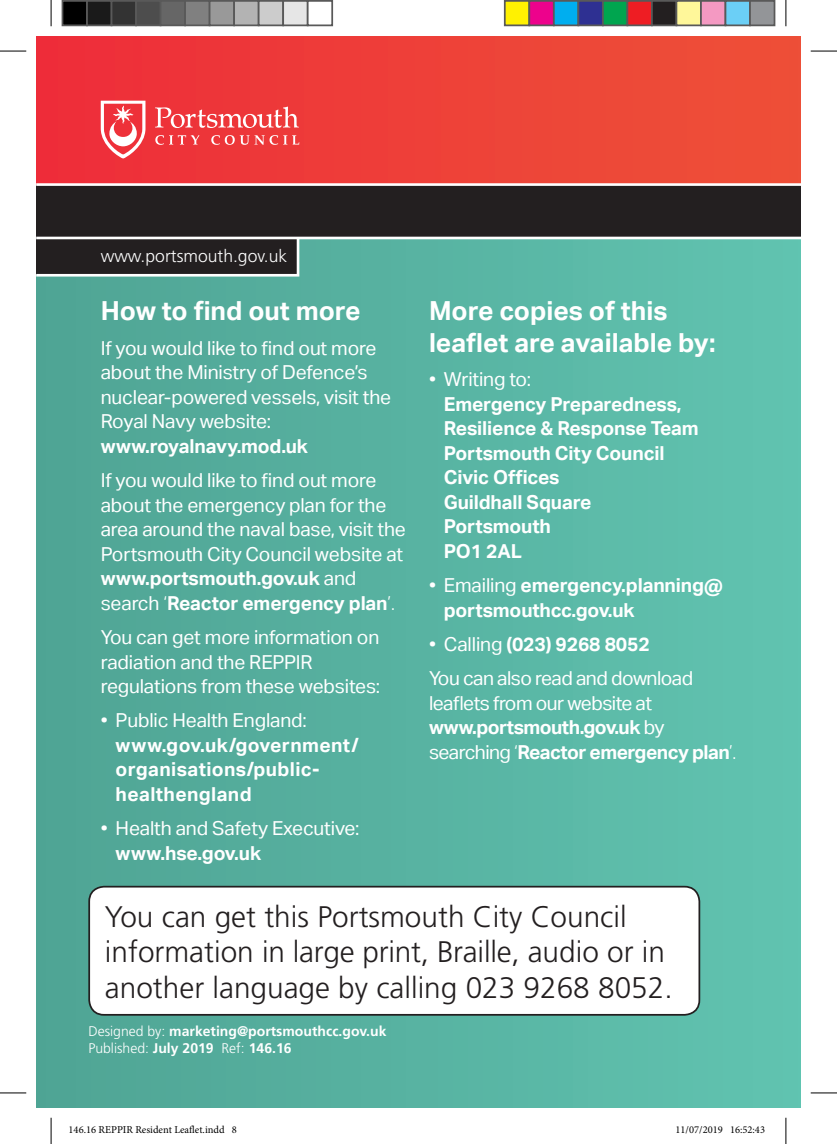
<style>
.page{position:relative;width:837px;height:1144px;background:#fff}
.page>*{position:absolute;margin:0;border:0;box-sizing:border-box;transform-origin:0 0}
.t1{font:300 29.75px/35.7px "Frutiger";color:#231f20}
.Numbered_head{font:700 26.25px/31.5px "Aktiv Grotesk";color:#fff}
._3__Body{font:19.25px/24.5px "Aktiv Grotesk";letter-spacing:-.01em;color:#fff}
.t2{font:700 19.25px/24.5px "Aktiv Grotesk";letter-spacing:-.01em;color:#fff}
._3__Body-2{font:19.25px/24.5px "Aktiv Grotesk";letter-spacing:-.03em;color:#fff}
.t3{font:700 19.25px/24.5px "Aktiv Grotesk";letter-spacing:.02em;color:#fff}
.t4{font:300 17.5px "Frutiger";color:#fff}
.t5{font:700 14px/17.5px "Frutiger";color:#fff}
.t6{font:10.5px "Minion Pro";color:#000}
.s1{font-weight:700}
.s2{font-weight:300}
.s3{font-weight:400}
</style>
<div class="page">
<div style="left:36px;top:189px;width:764px;height:919px;background:linear-gradient(to right,#4fa394,#61c3b0)"></div>
<svg style="left:36px;top:239px;width:263px;height:38px;background:#363334"></svg>
<div style="left:36px;top:36px;width:764px;height:199px;background:linear-gradient(to right,#ee2d3a,#ed5137)"></div>
<div style="left:36px;top:186px;width:764px;height:52px;background:#231f20"></div>
<svg style="left:101px;top:101px;width:44px;height:58px"></svg>
<svg style="left:155px;top:107px;width:143px;height:21px"></svg>
<svg style="left:155px;top:135px;width:44px;height:10px"></svg>
<svg style="left:211px;top:135px;width:88px;height:10px"></svg>
<hr style="left:36px;top:183px;width:764px;height:3px;background:#fff">
<hr style="left:36px;top:237px;width:764px;height:2px;background:#fff">
<div style="left:89px;top:887px;width:610px;height:128px;background:#fff;border-radius:15px"></div>
<div style="left:88px;top:886px;width:612px;height:130px;border:2px solid #231f20;border-radius:15px"></div>
<svg style="left:0;top:51px;width:26px;height:1px"></svg>
<svg style="left:810px;top:51px;width:26px;height:1px"></svg>
<svg style="left:0;top:1092px;width:26px;height:1px"></svg>
<svg style="left:810px;top:1092px;width:26px;height:1px"></svg>
<svg style="left:51px;top:0;width:1px;height:26px"></svg>
<svg style="left:51px;top:1118px;width:1px;height:26px"></svg>
<svg style="left:785px;top:0;width:1px;height:26px"></svg>
<svg style="left:785px;top:1118px;width:1px;height:26px"></svg>
<div style="left:62px;top:1px;width:25px;height:24px;background:#000"></div>
<div style="left:62px;top:0;width:26px;height:26px;border:2px solid #595959"></div>
<div style="left:87px;top:1px;width:24px;height:24px;background:#1a1a1a"></div>
<div style="left:86px;top:0;width:26px;height:26px;border:2px solid #595959"></div>
<div style="left:111px;top:1px;width:25px;height:24px;background:#333"></div>
<div style="left:111px;top:0;width:26px;height:26px;border:2px solid #595959"></div>
<div style="left:136px;top:1px;width:24px;height:24px;background:#4d4d4d"></div>
<div style="left:135px;top:0;width:26px;height:26px;border:2px solid #595959"></div>
<div style="left:160px;top:1px;width:25px;height:24px;background:#666"></div>
<div style="left:160px;top:0;width:26px;height:26px;border:2px solid #595959"></div>
<div style="left:185px;top:1px;width:24px;height:24px;background:#808080"></div>
<div style="left:184px;top:0;width:26px;height:26px;border:2px solid #595959"></div>
<div style="left:209px;top:1px;width:25px;height:24px;background:#999"></div>
<div style="left:209px;top:0;width:26px;height:26px;border:2px solid #595959"></div>
<div style="left:234px;top:1px;width:24px;height:24px;background:#b3b3b3"></div>
<div style="left:233px;top:0;width:26px;height:26px;border:2px solid #595959"></div>
<div style="left:258px;top:1px;width:25px;height:24px;background:#ccc"></div>
<div style="left:258px;top:0;width:26px;height:26px;border:2px solid #595959"></div>
<div style="left:283px;top:1px;width:24px;height:24px;background:#e6e6e6"></div>
<div style="left:282px;top:0;width:26px;height:26px;border:2px solid #595959"></div>
<div style="left:307px;top:0;width:26px;height:26px;border:2px solid #595959"></div>
<div style="left:504px;top:1px;width:25px;height:24px;background:#fff101"></div>
<div style="left:503px;top:0;width:27px;height:26px;border:2px solid #595959"></div>
<div style="left:529px;top:1px;width:24px;height:24px;background:#ed028c"></div>
<div style="left:528px;top:0;width:26px;height:26px;border:2px solid #595959"></div>
<div style="left:553px;top:1px;width:25px;height:24px;background:#00aeef"></div>
<div style="left:552px;top:0;width:27px;height:26px;border:2px solid #595959"></div>
<div style="left:578px;top:1px;width:24px;height:24px;background:#2e3092"></div>
<div style="left:577px;top:0;width:26px;height:26px;border:2px solid #595959"></div>
<div style="left:602px;top:1px;width:25px;height:24px;background:#00a54f"></div>
<div style="left:601px;top:0;width:27px;height:26px;border:2px solid #595959"></div>
<div style="left:627px;top:1px;width:24px;height:24px;background:#ee1d23"></div>
<div style="left:626px;top:0;width:26px;height:26px;border:2px solid #595959"></div>
<div style="left:651px;top:1px;width:25px;height:24px;background:#231f20"></div>
<div style="left:650px;top:0;width:27px;height:26px;border:2px solid #595959"></div>
<div style="left:676px;top:1px;width:24px;height:24px;background:#fff79a"></div>
<div style="left:675px;top:0;width:26px;height:26px;border:2px solid #595959"></div>
<div style="left:700px;top:1px;width:25px;height:24px;background:#f499c2"></div>
<div style="left:699px;top:0;width:27px;height:26px;border:2px solid #595959"></div>
<div style="left:725px;top:1px;width:24px;height:24px;background:#6bcff6"></div>
<div style="left:724px;top:0;width:26px;height:26px;border:2px solid #595959"></div>
<div style="left:749px;top:1px;width:25px;height:24px;background:#939598"></div>
<div style="left:748px;top:0;width:27px;height:26px;border:2px solid #595959"></div>
<p class="t4" style="left:101px;top:246px;width:188px">www.portsmouth.gov.uk</p>
<p class="Numbered_head" style="left:101px;top:295px;width:261px">How to find out more</p>
<p class="_3__Body" style="left:101px;top:335px;width:292px">If you would like to find out more about the Ministry of Defence’s nuclear-powered vessels, visit the<br>Royal Navy website: <span class="s1">www.royalnavy.mod.uk</span></p>
<p class="_3__Body" style="left:101px;top:468px;width:306px">If you would like to find out more about the emergency plan for the area around the naval base, visit the Portsmouth City Council website at <span class="s1">www.portsmouth.gov.uk</span> and search <span class="s2">‘</span><span class="s1">Reactor emergency plan</span><span class="s2">’.</span></p>
<p class="_3__Body" style="left:101px;top:625px;width:281px">You can get more information on radiation and the REPPIR regulations from these websites:</p>
<p class="t3" style="left:116px;top:708px;width:244px;text-indent:-15px"><span class="s3">• Public Health England: </span>www.gov.uk/government/ organisations/public&shy;healthengland</p>
<p class="_3__Body" style="left:116px;top:816px;width:245px;text-indent:-15px">• Health and Safety Executive: <span class="s1">www.hse.gov.uk</span></p>
<p class="Numbered_head" style="left:429px;top:295px;width:288px">More copies of this leaflet are available by:</p>
<p class="t2" style="left:444px;top:367px;width:256px;text-indent:-15px"><span class="s3">• Writing to:<br></span>Emergency Preparedness,<br>Resilience &amp; Response Team<br>Portsmouth City Council<br>Civic Offices<br>Guildhall Square<br>Portsmouth<br>PO1 2AL</p>
<p class="t2" style="left:444px;top:573px;width:281px;text-indent:-15px"><span class="s3">• Emailing</span> emergency.planning@ portsmouthcc.gov.uk</p>
<p class="t2" style="left:429px;top:632px;width:222px"><span class="s3">• Calling</span> (023) 9268 8052</p>
<p class="_3__Body-2" style="left:429px;top:666px;width:308px">You can also read and download leaflets from our website at <span class="s1">www.portsmouth.gov.uk</span> by searching <span class="s2">‘</span><span class="s1">Reactor emergency plan</span><span class="s2">’.</span></p>
<p class="t1" style="left:105px;top:899px;width:569px">You can get this Portsmouth City Council information in large print, Braille, audio or in another language by calling 023 9268 8052.</p>
<p class="t5" style="left:88px;top:1022px;width:299px"><span class="s2">Designed by:</span> marketing@portsmouthcc.gov.uk<br><span class="s2">Published:</span> July 2019 <span class="s2">Ref:</span> 146.16</p>
<p class="t6" style="left:69px;top:1123px;width:170px">146.16 REPPIR Resident Leaflet.indd 8</p>
<p class="t6" style="left:675px;top:1123px;width:91px">11/07/2019 16:52:43</p>
</div>
